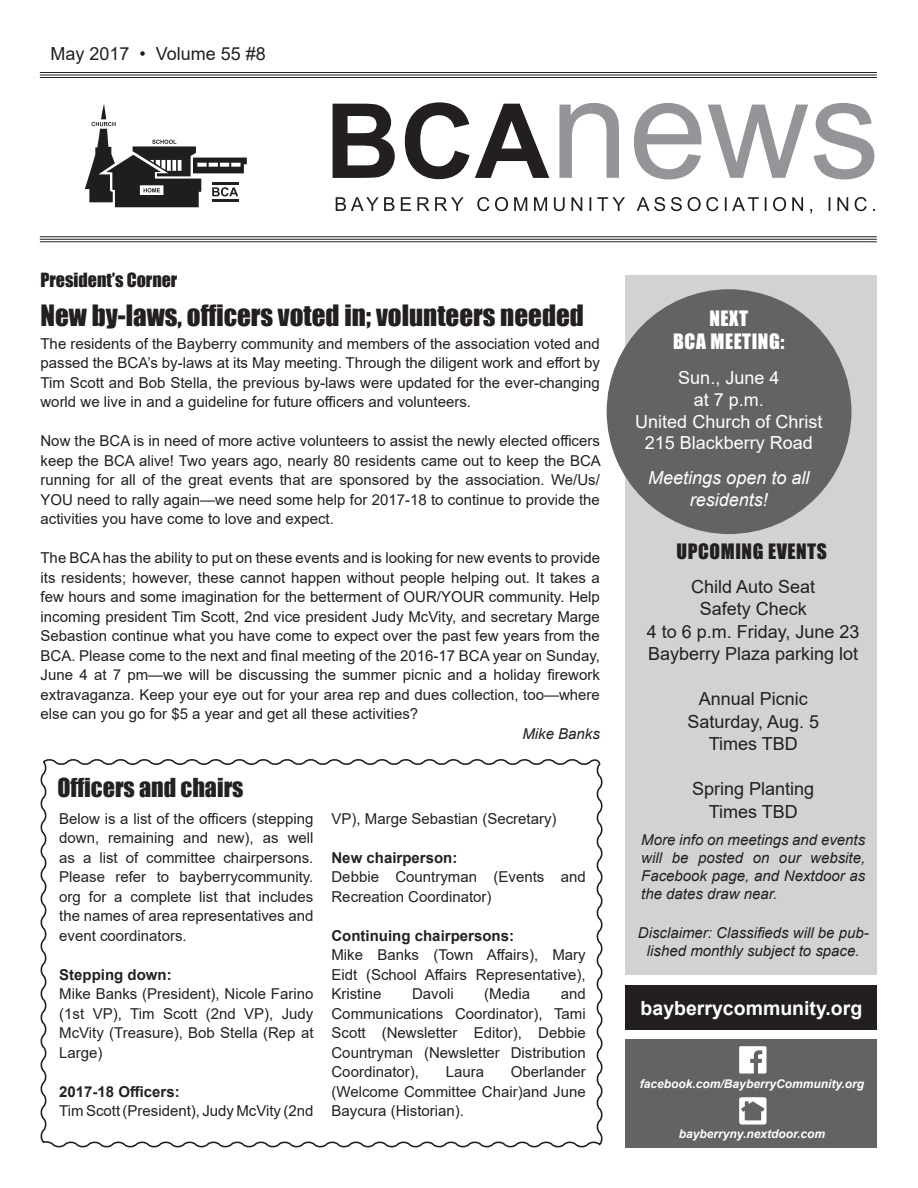
<style>
.page{position:relative;width:918px;height:1188px;background:#fff}
.page>*{position:absolute;margin:0;border:0;box-sizing:border-box;transform-origin:0 0}
.t1{font:27px "Impact";color:#231f20}
.t2{font:24px "Impact";color:#222}
.t3{font:700 19.5px "Arial";color:#fff}
.t4{font:19.5px "Impact";letter-spacing:.03em;color:#fff}
.t5{font:19.5px "Impact";letter-spacing:.03em;color:#231f20}
.t6{font:18px "Arial";color:#231f20}
.t7{font:18px "Arial";color:#fff}
.t8{font:italic 18px "Arial";color:#fff}
.No_Spacing{font:18px "Impact";color:#231f20}
.t9{font:15px/19.5px "Arial";color:#231f20;text-align:justify}
.t10{font:15px/19.5px "Arial";color:#222;text-align:justify}
.t11{font:italic 15px/18px "Arial";color:#231f20;text-align:center}
.t12{font:700 15px "Arial";color:#222}
.t13{font:italic 700 12px "Arial";color:#fff}
</style>
<div class="page">
<svg style="left:336px;top:197px;width:539px;height:17px"></svg>
<svg style="left:333px;top:102px;width:216px;height:77px"></svg>
<svg style="left:559px;top:103px;width:315px;height:76px"></svg>
<hr style="left:40px;top:77px;width:837px;height:1px;background:#231f20">
<hr style="left:40px;top:74px;width:837px;height:1px;background:#231f20">
<hr style="left:40px;top:72px;width:837px;height:1px;background:#231f20">
<hr style="left:40px;top:241px;width:837px;height:1px;background:#231f20">
<hr style="left:40px;top:239px;width:837px;height:1px;background:#231f20">
<hr style="left:40px;top:236px;width:837px;height:1px;background:#231f20">
<div style="left:626px;top:276px;width:252px;height:699px;background:#d1d2d4"></div>
<div style="left:626px;top:1039px;width:252px;height:109px;background:#636366"></div>
<div style="left:626px;top:986px;width:252px;height:44px;background:#231f20"></div>
<div style="left:607px;top:289px;width:244px;height:245px;background:#636366;border-radius:50%"></div>
<svg style="left:85px;top:104px;width:162px;height:103px"></svg>
<hr style="left:212px;top:183px;width:27px;height:2px;background:#231f20">
<hr style="left:212px;top:199px;width:27px;height:2px;background:#231f20">
<svg style="left:739px;top:1046px;width:28px;height:28px"></svg>
<svg style="left:739px;top:1097px;width:28px;height:28px"></svg>
<svg style="left:40px;top:759px;width:563px;height:389px"></svg>
<p class="t6" style="left:50px;top:41px;width:217px">May 2017 • Volume 55 #8</p>
<p class="No_Spacing" style="left:40px;top:266px;width:138px">President’s Corner</p>
<p class="t1" style="left:40px;top:294px;width:545px">New by-laws, officers voted in; volunteers needed</p>
<p class="t9" style="left:40px;top:333px;width:561px">The residents of the Bayberry community and members of the association voted and passed the BCA’s by-laws at its May meeting. Through the diligent work and effort by Tim Scott and Bob Stella, the previous by-laws were updated for the ever-changing world we live in and a guideline for future officers and volunteers.</p>
<p class="t9" style="left:40px;top:431px;width:562px">Now the BCA is in need of more active volunteers to assist the newly elected officers keep the BCA alive! Two years ago, nearly 80 residents came out to keep the BCA running for all of the great events that are sponsored by the association. We/Us/ YOU need to rally again—we need some help for 2017-18 to continue to provide the activities you have come to love and expect.</p>
<p class="t9" style="left:40px;top:548px;width:561px">The BCA has the ability to put on these events and is looking for new events to provide its residents; however, these cannot happen without people helping out. It takes a few hours and some imagination for the betterment of OUR/YOUR community. Help incoming president Tim Scott, 2nd vice president Judy McVity, and secretary Marge Sebastion continue what you have come to expect over the past few years from the BCA. Please come to the next and final meeting of the 2016-17 BCA year on Sunday, June 4 at 7 pm—we will be discussing the summer picnic and a holiday firework extravaganza. Keep your eye out for your area rep and dues collection, too—where else can you go for $5 a year and get all these activities?</p>
<p class="t11" style="left:522px;top:725px;width:79px">Mike Banks</p>
<p class="t2" style="left:57px;top:769px;width:188px">Officers and chairs</p>
<p class="t10" style="left:59px;top:809px;width:256px">Below is a list of the officers (stepping down, remaining and new), as well as a list of committee chairpersons.<br>Please refer to bayberrycommunity. org for a complete list that includes the names of area representatives and event coordinators.</p>
<p class="t12" style="left:59px;top:964px;width:114px">Stepping down:</p>
<p class="t10" style="left:59px;top:984px;width:256px">Mike Banks (President), Nicole Farino (1st VP), Tim Scott (2nd VP), Judy McVity (Treasure), Bob Stella (Rep at Large)</p>
<p class="t12" style="left:59px;top:1081px;width:122px">2017-18 Officers:</p>
<p class="t10" style="left:59px;top:1101px;width:256px">Tim Scott (President), Judy McVity (2nd</p>
<p class="t10" style="left:332px;top:809px;width:227px">VP), Marge Sebastian (Secretary)</p>
<p class="t12" style="left:332px;top:847px;width:127px">New chairperson:</p>
<p class="t10" style="left:332px;top:867px;width:256px">Debbie Countryman (Events and<br>Recreation Coordinator)</p>
<p class="t12" style="left:332px;top:925px;width:184px">Continuing chairpersons:</p>
<p class="t10" style="left:332px;top:945px;width:256px">Mike Banks (Town Affairs), Mary Eidt (School Affairs Representative), Kristine</p>
<p class="t10" style="left:412px;top:984px;width:43px">Davoli</p>
<p class="t10" style="left:484px;top:984px;width:47px">(Media</p>
<p class="t10" style="left:332px;top:984px;width:256px;text-indent:229px">and Communications Coordinator), Tami Scott (Newsletter Editor), Debbie Countryman (Newsletter Distribution Coordinator),</p>
<p class="t10" style="left:332px;top:1062px;width:256px;text-indent:179px">Oberlander (Welcome Committee Chair)and June Baycura (Historian).</p>
<p class="t10" style="left:446px;top:1062px;width:40px">Laura</p>
<p class="t4" style="left:709px;top:303px;width:40px">NEXT</p>
<p class="t4" style="left:673px;top:327px;width:113px">BCA MEETING:</p>
<p class="t7" style="left:678px;top:366px;width:103px">Sun., June 4</p>
<p class="t7" style="left:694px;top:387px;width:72px">at 7 p.m.</p>
<p class="t7" style="left:635px;top:409px;width:189px">United Church of Christ</p>
<p class="t7" style="left:645px;top:430px;width:170px">215 Blackberry Road</p>
<p class="t8" style="left:648px;top:466px;width:163px">Meetings open to all</p>
<p class="t8" style="left:690px;top:488px;width:80px">residents!</p>
<p class="t5" style="left:677px;top:536px;width:152px">UPCOMING EVENTS</p>
<p class="t6" style="left:691px;top:574px;width:126px">Child Auto Seat</p>
<p class="t6" style="left:700px;top:597px;width:109px">Safety Check</p>
<p class="t6" style="left:647px;top:619px;width:214px">4 to 6 p.m. Friday, June 23</p>
<p class="t6" style="left:648px;top:642px;width:212px">Bayberry Plaza parking lot</p>
<p class="t6" style="left:699px;top:687px;width:111px">Annual Picnic</p>
<p class="t6" style="left:687px;top:709px;width:133px">Saturday, Aug. 5</p>
<p class="t6" style="left:709px;top:732px;width:91px">Times TBD</p>
<p class="t6" style="left:692px;top:777px;width:124px">Spring Planting</p>
<p class="t6" style="left:709px;top:799px;width:91px">Times TBD</p>
<p class="t11" style="left:641px;top:831px;width:226px;text-align:justify">More info on meetings and events will be posted on our website, Facebook page, and Nextdoor as the dates draw near.</p>
<p class="t11" style="left:638px;top:924px;width:232px">Disclaimer: Classifieds will be pub&shy;lished monthly subject to space.</p>
<p class="t3" style="left:641px;top:994px;width:223px">bayberrycommunity.org</p>
<p class="t13" style="left:640px;top:1076px;width:226px">facebook.com/BayberryCommunity.org</p>
<p class="t13" style="left:679px;top:1126px;width:148px">bayberryny.nextdoor.com</p>
</div>
